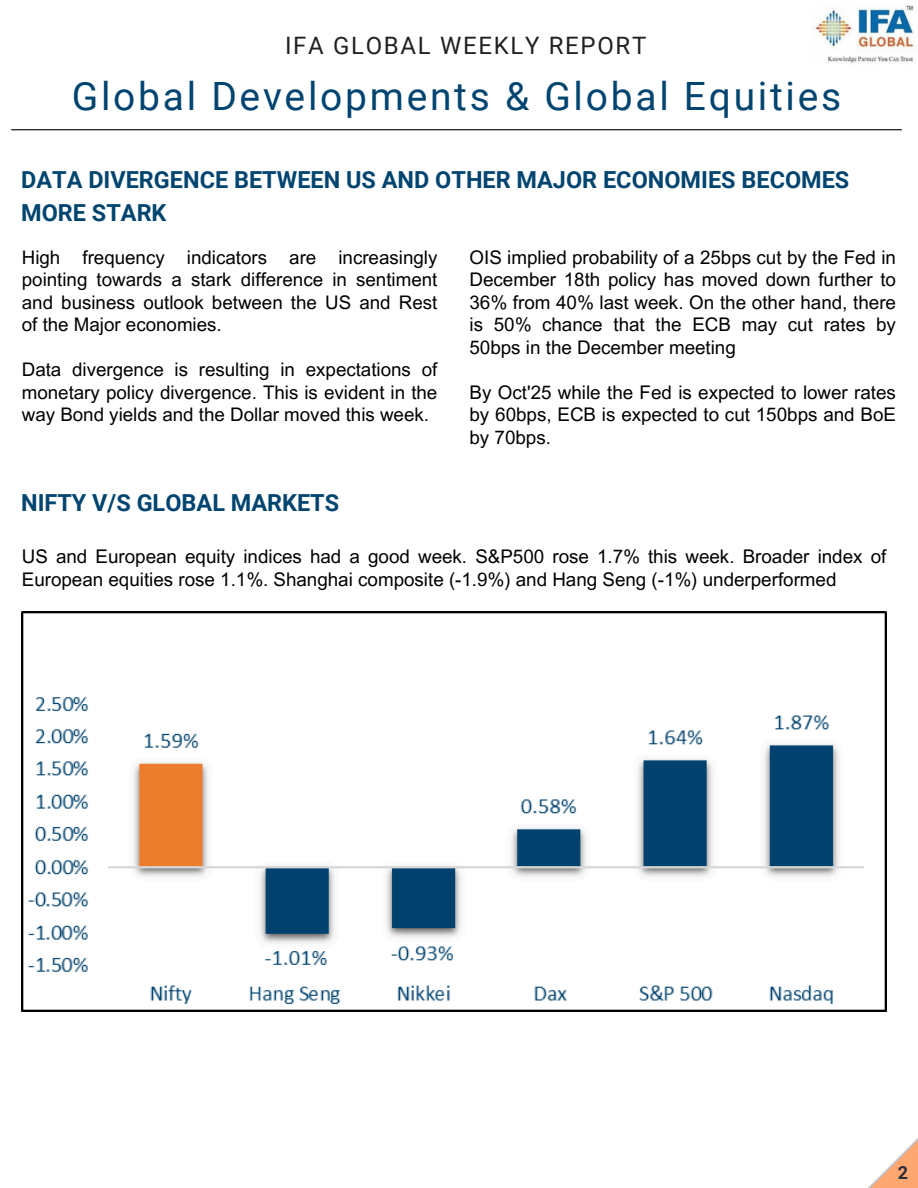
<style>
.page{position:relative;width:918px;height:1188px;background:#fff}
.page>*{position:absolute;margin:0;border:0;box-sizing:border-box;transform-origin:0 0}
.t1{font:39px "Roboto";letter-spacing:.07em;color:#004470}
.t2{font:24px "Roboto";letter-spacing:.07em;color:#212121}
.t3{font:700 23.4px/32.7px "Roboto";color:#004470}
.t4{font:18.75px/22.5px "Arial MT Pro";color:#000;text-align:justify}
.t5{font:700 18px "Roboto";color:#2a2e3a}
</style>
<div class="page">
<hr style="left:11px;top:129px;width:891px;height:1px;background:#000">
<img style="left:812px;top:5px;width:103px;height:59px">
<svg style="left:868px;top:1138px;width:50px;height:50px"></svg>
<img style="left:21px;top:611px;width:865px;height:401px">
<p class="t2" style="left:285px;top:32px;width:363px">IFA GLOBAL WEEKLY REPORT</p>
<p class="t1" style="left:72px;top:74px;width:771px">Global Developments &amp; Global Equities</p>
<p class="t3" style="left:21px;top:164px;width:830px">DATA DIVERGENCE BETWEEN US AND OTHER MAJOR ECONOMIES BECOMES<br>MORE STARK</p>
<p class="t4" style="left:22px;top:248px;width:417px">High frequency indicators are increasingly pointing towards a stark difference in sentiment and business outlook between the US and Rest of the Major economies.</p>
<p class="t4" style="left:22px;top:361px;width:417px">Data divergence is resulting in expectations of monetary policy divergence. This is evident in the way Bond yields and the Dollar moved this week.</p>
<p class="t4" style="left:470px;top:248px;width:428px">OIS implied probability of a 25bps cut by the Fed in December 18th policy has moved down further to 36% from 40% last week. On the other hand, there is 50% chance that the ECB may cut rates by 50bps in the December meeting</p>
<p class="t4" style="left:470px;top:383px;width:428px">By Oct'25 while the Fed is expected to lower rates by 60bps, ECB is expected to cut 150bps and BoE by 70bps.</p>
<p class="t3" style="left:21px;top:487px;width:320px">NIFTY V/S GLOBAL MARKETS</p>
<h2 class="t4" style="left:22px;top:548px;width:866px">US and European equity indices had a good week. S&amp;P500 rose 1.7% this week. Broader index of<br>European equities rose 1.1%. Shanghai composite (-1.9%) and Hang Seng (-1%) underperformed</h2>
<h3 class="t5" style="left:898px;top:1162px;width:12px">2</h3>
</div>
